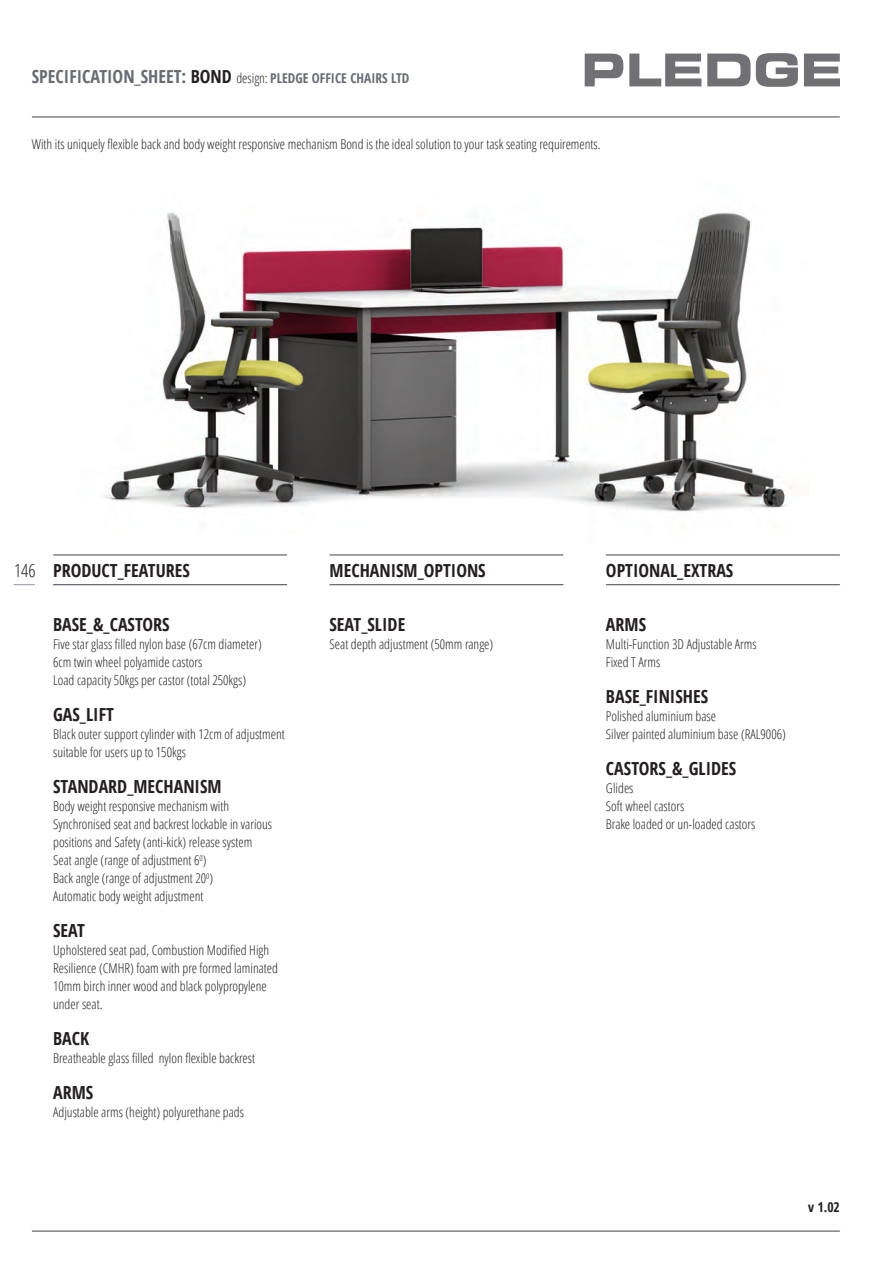
<style>
.page{position:relative;width:893px;height:1263px;background:#fff}
.page>*{position:absolute;margin:0;border:0;box-sizing:border-box;transform-origin:0 0}
.t1{font:700 condensed 18px "Open Sans";color:#231f20}
.t2{font:300 condensed 18px "Open Sans";color:#231f20}
.t3{font:300 condensed 13.5px/18px "Open Sans";color:#231f20}
.t4{font:700 condensed 13.5px "Open Sans";color:#696b73}
.t5{font:700 condensed 13.5px "Open Sans";color:#231f20}
.s1{font-size:18px}
.s2{font-size:18px;color:#231f20}
.s3{font-weight:300;color:#231f20}
</style>
<div class="page">
<svg style="left:14px;top:584px;width:21px;height:1px"></svg>
<img style="left:104px;top:212px;width:687px;height:300px">
<hr style="left:32px;top:117px;width:808px;height:1px;background:#3e444f">
<hr style="left:53px;top:584px;width:234px;height:1px;background:#3e444f">
<hr style="left:330px;top:584px;width:233px;height:1px;background:#3e444f">
<hr style="left:606px;top:584px;width:234px;height:1px;background:#3e444f">
<svg style="left:585px;top:54px;width:38px;height:32px"></svg>
<svg style="left:629px;top:54px;width:72px;height:32px"></svg>
<svg style="left:707px;top:54px;width:43px;height:32px"></svg>
<svg style="left:756px;top:53px;width:42px;height:34px"></svg>
<svg style="left:804px;top:54px;width:36px;height:32px"></svg>
<hr style="left:32px;top:1231px;width:808px;height:1px;background:#3e444f">
<hr style="left:53px;top:555px;width:234px;height:1px;background:#3e444f">
<hr style="left:330px;top:555px;width:233px;height:1px;background:#3e444f">
<hr style="left:606px;top:555px;width:234px;height:1px;background:#3e444f">
<p class="t4" style="left:32px;top:68px;width:379px"><span class="s1">SPECIFICATION_SHEET:</span> <span class="s2">BOND</span> <span class="s3">design:</span> PLEDGE OFFICE CHAIRS LTD</p>
<p class="t3" style="left:32px;top:134px;width:570px">With its uniquely flexible back and body weight responsive mechanism Bond is the ideal solution to your task seating requirements.</p>
<h1 class="t2" style="left:14px;top:558px;width:23px">146</h1>
<h1 class="t1" style="left:53px;top:558px;width:138px">PRODUCT_FEATURES</h1>
<h1 class="t1" style="left:53px;top:612px;width:118px">BASE_&amp;_CASTORS</h1>
<p class="t3" style="left:53px;top:635px;width:210px">Five star glass filled nylon base (67cm diameter)<br>6cm twin wheel polyamide castors<br>Load capacity 50kgs per castor (total 250kgs)</p>
<h1 class="t1" style="left:53px;top:702px;width:62px">GAS_LIFT</h1>
<p class="t3" style="left:53px;top:725px;width:233px">Black outer support cylinder with 12cm of adjustment suitable for users up to 150kgs</p>
<h1 class="t1" style="left:53px;top:774px;width:170px">STANDARD_MECHANISM</h1>
<p class="t3" style="left:53px;top:797px;width:221px">Body weight responsive mechanism with Synchronised seat and backrest lockable in various positions and Safety (anti-kick) release system Seat angle (range of adjustment 6<sup>0</sup>)<br>Back angle (range of adjustment 20<sup>0</sup>)<br>Automatic body weight adjustment</p>
<h1 class="t1" style="left:53px;top:918px;width:33px">SEAT</h1>
<p class="t3" style="left:53px;top:941px;width:226px">Upholstered seat pad, Combustion Modified High Resilience (CMHR) foam with pre formed laminated 10mm birch inner wood and black polypropylene under seat.</p>
<h1 class="t1" style="left:53px;top:1026px;width:38px">BACK</h1>
<p class="t3" style="left:53px;top:1049px;width:203px">Breatheable glass filled nylon flexible backrest</p>
<h1 class="t1" style="left:53px;top:1080px;width:42px">ARMS</h1>
<p class="t3" style="left:53px;top:1103px;width:192px">Adjustable arms (height) polyurethane pads</p>
<h1 class="t1" style="left:330px;top:558px;width:158px">MECHANISM_OPTIONS</h1>
<h1 class="t1" style="left:330px;top:612px;width:77px">SEAT_SLIDE</h1>
<p class="t3" style="left:330px;top:635px;width:165px">Seat depth adjustment (50mm range)</p>
<h1 class="t1" style="left:606px;top:558px;width:129px">OPTIONAL_EXTRAS</h1>
<h1 class="t1" style="left:606px;top:612px;width:42px">ARMS</h1>
<p class="t3" style="left:606px;top:635px;width:152px">Multi-Function 3D Adjustable Arms<br>Fixed T Arms</p>
<h1 class="t1" style="left:606px;top:684px;width:104px">BASE_FINISHES</h1>
<p class="t3" style="left:606px;top:707px;width:181px">Polished aluminium base<br>Silver painted aluminium base (RAL9006)</p>
<h1 class="t1" style="left:606px;top:756px;width:132px">CASTORS_&amp;_GLIDES</h1>
<p class="t3" style="left:606px;top:779px;width:151px">Glides<br>Soft wheel castors<br>Brake loaded or un-loaded castors</p>
<p class="t5" style="left:808px;top:1197px;width:33px">v 1.02</p>
</div>
